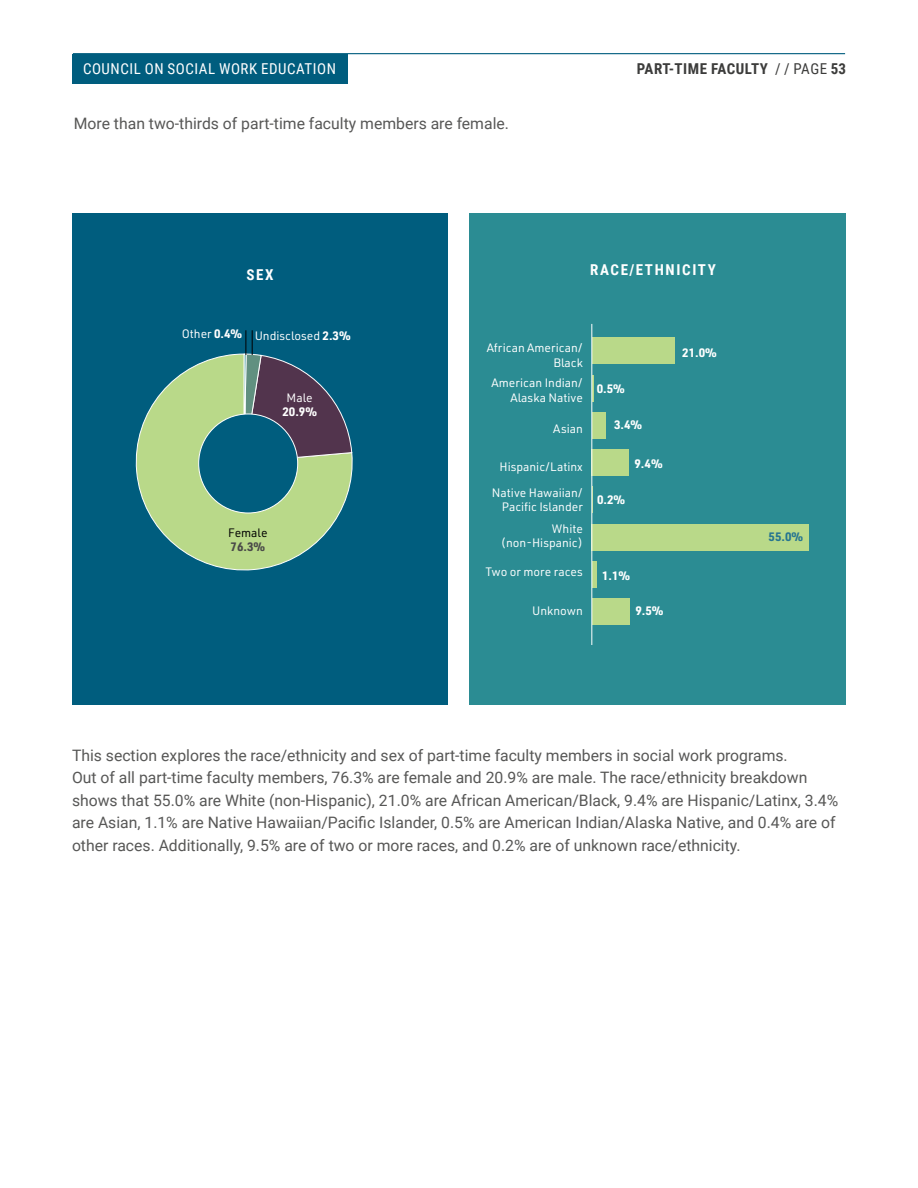
<style>
.page{position:relative;width:918px;height:1188px;background:#fff}
.page>*{position:absolute;margin:0;border:0;box-sizing:border-box;transform-origin:0 0}
.t1{font:15.75px/22.5px "Roboto";color:#575756}
.t2{font:15px "Roboto Condensed";letter-spacing:.035em;color:#fff}
.t3{font:700 15px "Roboto Condensed";letter-spacing:.035em;color:#3c3c3b}
.t4{font:700 15px "Roboto Condensed";letter-spacing:.11em;color:#fff}
.t5{font:12px/14.4px "URWDIN";color:#fff;text-align:right}
.t6{font:700 12px "URWDIN";color:#fff}
.t7{font:12px "URWDIN";color:#000}
.t8{font:700 12px "URWDIN";color:#267591}
.t9{font:700 12px "URWDIN";color:#4a4a49}
.s1{font-weight:400}
.s2{font-weight:700}
</style>
<div class="page">
<div style="left:72px;top:54px;width:275px;height:30px;background:#005d7e"></div>
<hr style="left:73px;top:53px;width:772px;height:1px;background:#005d7e">
<div style="left:470px;top:213px;width:376px;height:492px;background:#2b8c93"></div>
<div style="left:592px;top:338px;width:83px;height:26px;background:#b9d989"></div>
<hr style="left:592px;top:375px;width:2px;height:27px;background:#b9d989">
<div style="left:592px;top:412px;width:13px;height:27px;background:#b9d989"></div>
<div style="left:592px;top:449px;width:37px;height:27px;background:#b9d989"></div>
<svg style="left:592px;top:486px;width:1px;height:27px"></svg>
<div style="left:592px;top:524px;width:217px;height:26px;background:#b9d989"></div>
<svg style="left:592px;top:561px;width:4px;height:27px"></svg>
<div style="left:592px;top:598px;width:37px;height:27px;background:#b9d989"></div>
<div style="left:72px;top:213px;width:376px;height:492px;background:#005d7e"></div>
<svg style="left:135px;top:353px;width:218px;height:218px"></svg>
<hr style="left:591px;top:324px;width:1px;height:321px;background:#fff">
<div style="left:199px;top:414px;width:99px;height:99px;background:#005d7e;border-radius:50%"></div>
<svg style="left:243px;top:330px;width:110px;height:133px"></svg>
<p class="t2" style="left:83px;top:58px;width:254px">COUNCIL ON SOCIAL WORK EDUCATION</p>
<p class="t3" style="left:637px;top:58px;width:211px">PART-TIME FACULTY <span class="s1">/ / PAGE</span> 53</p>
<p class="t1" style="left:74px;top:112px;width:437px">More than two-thirds of part-time faculty members are female.</p>
<p class="t4" style="left:247px;top:264px;width:29px">SEX</p>
<p class="t5" style="left:182px;top:327px;width:62px">Other <span class="s2">0.4%</span></p>
<p class="t5" style="left:255px;top:328px;width:97px">Undisclosed <span class="s2">2.3%</span></p>
<p class="t5" style="left:287px;top:390px;width:28px">Male</p>
<p class="t6" style="left:282px;top:404px;width:36px">20.9%</p>
<p class="t7" style="left:228px;top:525px;width:41px">Female</p>
<p class="t9" style="left:231px;top:539px;width:36px">76.3%</p>
<p class="t4" style="left:590px;top:259px;width:127px">RACE/ETHNICITY</p>
<p class="t5" style="left:487px;top:341px;width:98px">African American/<br>Black</p>
<p class="t5" style="left:492px;top:375px;width:93px">American Indian/<br>Alaska Native</p>
<p class="t5" style="left:553px;top:422px;width:31px">Asian</p>
<p class="t5" style="left:492px;top:453px;width:92px;line-height:26.4px">Hispanic/Latinx<br>Native Hawaiian/</p>
<p class="t5" style="left:502px;top:496px;width:83px;line-height:21.5px">Pacific Islander<br>White</p>
<p class="t5" style="left:501px;top:535px;width:83px">(non-Hispanic)</p>
<p class="t5" style="left:486px;top:564px;width:99px">Two or more races</p>
<p class="t5" style="left:532px;top:603px;width:52px">Unknown</p>
<p class="t6" style="left:597px;top:380px;width:30px">0.5%</p>
<p class="t6" style="left:614px;top:416px;width:30px">3.4%</p>
<p class="t6" style="left:634px;top:455px;width:30px">9.4%</p>
<p class="t6" style="left:597px;top:491px;width:30px">0.2%</p>
<p class="t6" style="left:602px;top:568px;width:30px">1.1%</p>
<p class="t6" style="left:635px;top:603px;width:30px">9.5%</p>
<p class="t6" style="left:682px;top:344px;width:36px">21.0%</p>
<p class="t8" style="left:769px;top:529px;width:36px">55.0%</p>
<p class="t1" style="left:72px;top:743px;width:768px">This section explores the race/ethnicity and sex of part-time faculty members in social work programs.<br>Out of all part-time faculty members, 76.3% are female and 20.9% are male. The race/ethnicity breakdown shows that 55.0% are White (non-Hispanic), 21.0% are African American/Black, 9.4% are Hispanic/Latinx, 3.4% are Asian, 1.1% are Native Hawaiian/Pacific Islander, 0.5% are American Indian/Alaska Native, and 0.4% are of other races. Additionally, 9.5% are of two or more races, and 0.2% are of unknown race/ethnicity.</p>
</div>
